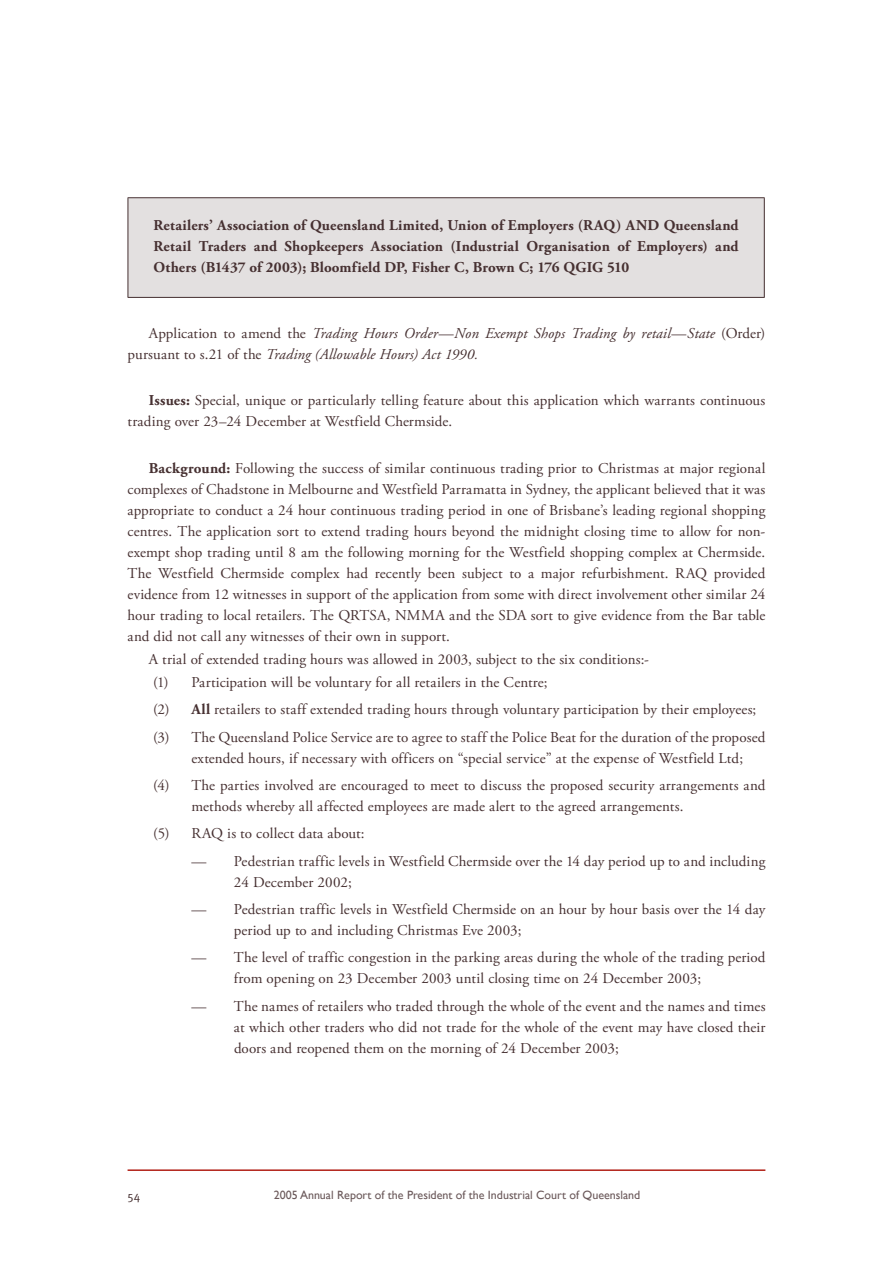
<style>
.page{position:relative;width:893px;height:1263px;background:#fff}
.page>*{position:absolute;margin:0;border:0;box-sizing:border-box;transform-origin:0 0}
.t1{font:15px/21px "Adobe Garamond Pro";letter-spacing:.01em;color:#463031}
.t2{font:700 15px/21px "Adobe Garamond Pro";letter-spacing:.005em;color:#463031;text-align:justify}
.t3{font:italic 15px/21px "Adobe Garamond Pro";letter-spacing:.005em;color:#463031}
.t4{font:12px "Gill Sans";color:#6b595a}
.t5{font:12px "Meta Plus Normal";color:#463031}
.s1{font-style:normal}
.s2{font-weight:700}
</style>
<div class="page">
<hr style="left:128px;top:1169px;width:637px;height:2px;background:#b11f16">
<div style="left:128px;top:198px;width:636px;height:99px;background:#e3e0e0"></div>
<hr style="left:128px;top:197px;width:637px;height:1px;background:#463031">
<hr style="left:128px;top:198px;width:1px;height:99px;background:#463031">
<hr style="left:764px;top:198px;width:1px;height:99px;background:#463031">
<hr style="left:128px;top:297px;width:637px;height:1px;background:#463031">
<p class="t2" style="left:153px;top:215px;width:587px">Retailers’ Association of Queensland Limited, Union of Employers (RAQ) AND Queensland Retail Traders and Shopkeepers Association (Industrial Organisation of Employers) and Others (B1437 of 2003); Bloomfield DP, Fisher C, Brown C; 176 QGIG 510</p>
<p class="t3" style="left:128px;top:323px;width:639px;text-indent:21px"><span class="s1">Application to amend the</span> Trading Hours Order<span class="s1">—</span>Non Exempt Shops Trading by retail<span class="s1">—</span>State <span class="s1">(Order) pursuant to s.21 of the</span> Trading (Allowable Hours) Act 1990.</p>
<p class="t1" style="left:128px;top:391px;width:639px;text-indent:21px"><span class="s2">Issues:</span> Special, unique or particularly telling feature about this application which warrants continuous trading over 23–24 December at Westfield Chermside.</p>
<p class="t1" style="left:128px;top:458px;width:639px;text-align:justify;text-indent:21px"><span class="s2">Background:</span> Following the success of similar continuous trading prior to Christmas at major regional complexes of Chadstone in Melbourne and Westfield Parramatta in Sydney, the applicant believed that it was appropriate to conduct a 24 hour continuous trading period in one of Brisbane’s leading regional shopping centres. The application sort to extend trading hours beyond the midnight closing time to allow for non&shy;exempt shop trading until 8 am the following morning for the Westfield shopping complex at Chermside.<br>The Westfield Chermside complex had recently been subject to a major refurbishment. RAQ provided evidence from 12 witnesses in support of the application from some with direct involvement other similar 24 hour trading to local retailers. The QRTSA, NMMA and the SDA sort to give evidence from the Bar table and did not call any witnesses of their own in support.</p>
<p class="t1" style="left:149px;top:648px;width:502px;line-height:23.1px">A trial of extended trading hours was allowed in 2003, subject to the six conditions:- (1) Participation will be voluntary for all retailers in the Centre;</p>
<p class="t1" style="left:153px;top:696px;width:614px;line-height:27.3px">(2) <span class="s2">All</span> retailers to staff extended trading hours through voluntary participation by their employees; (3) The Queensland Police Service are to agree to staff the Police Beat for the duration of the proposed</p>
<p class="t1" style="left:153px;top:745px;width:614px;line-height:27.3px;text-indent:38px">extended hours, if necessary with officers on “special service” at the expense of Westfield Ltd;<br>(4) The parties involved are encouraged to meet to discuss the proposed security arrangements and</p>
<p class="t1" style="left:153px;top:793px;width:532px;line-height:27.3px;text-indent:38px">methods whereby all affected employees are made alert to the agreed arrangements. (5) RAQ is to collect data about:</p>
<p class="t1" style="left:234px;top:851px;width:533px;text-indent:-43px">— Pedestrian traffic levels in Westfield Chermside over the 14 day period up to and including<br>24 December 2002;</p>
<p class="t1" style="left:234px;top:899px;width:533px;text-indent:-43px">— Pedestrian traffic levels in Westfield Chermside on an hour by hour basis over the 14 day period up to and including Christmas Eve 2003;</p>
<p class="t1" style="left:234px;top:948px;width:533px;text-indent:-43px">— The level of traffic congestion in the parking areas during the whole of the trading period from opening on 23 December 2003 until closing time on 24 December 2003;</p>
<p class="t1" style="left:234px;top:996px;width:533px;text-align:justify;text-indent:-43px">— The names of retailers who traded through the whole of the event and the names and times at which other traders who did not trade for the whole of the event may have closed their doors and reopened them on the morning of 24 December 2003;</p>
<p class="t5" style="left:128px;top:1189px;width:7px">54</p>
<p class="t4" style="left:274px;top:1188px;width:368px">2005 Annual Report of the President of the Industrial Court of Queensland</p>
</div>
